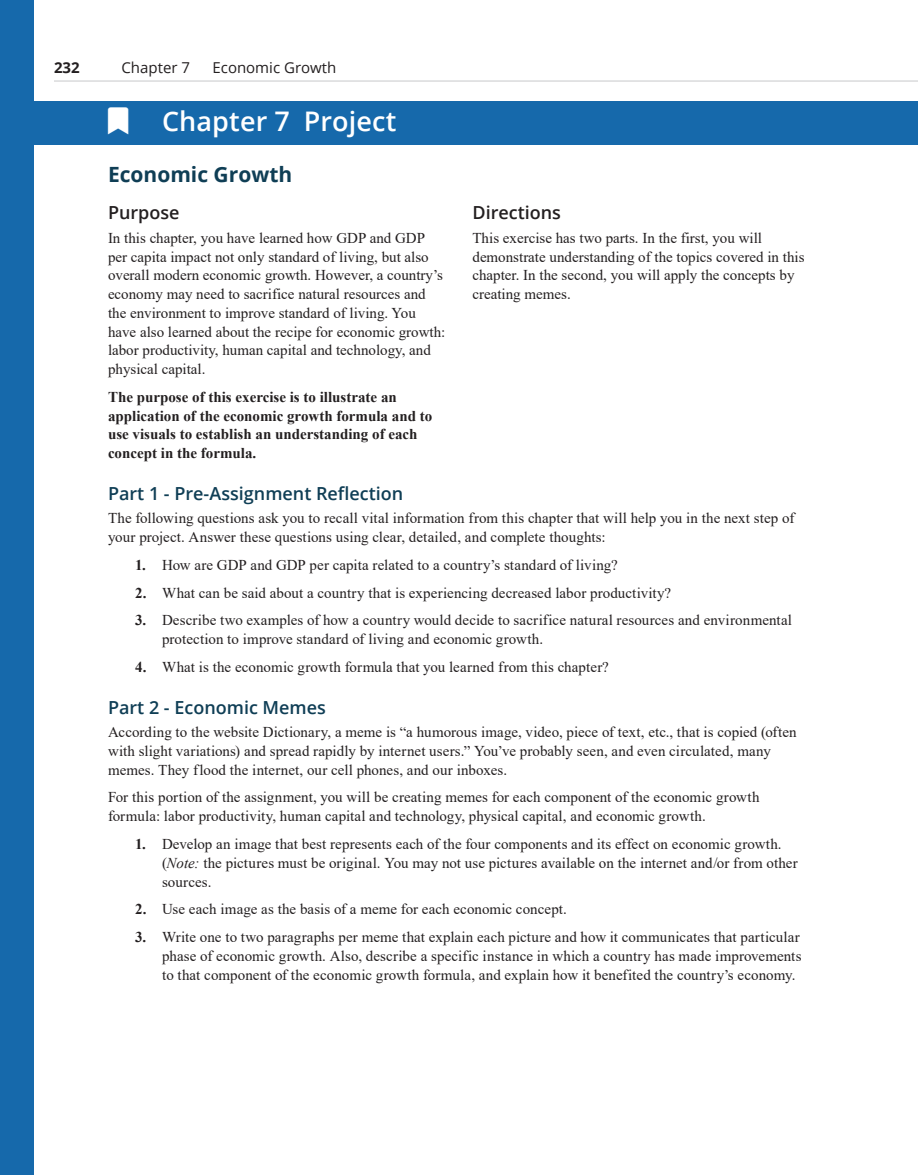
<style>
.page{position:relative;width:918px;height:1175px;background:#fff}
.page>*{position:absolute;margin:0;border:0;box-sizing:border-box;transform-origin:0 0}
.t1{font:600 27px "Open Sans";letter-spacing:.005em;color:#fff}
.h2_-_Subhead{font:700 21px "Open Sans";color:#0f3e55}
.h3_-_Heading_Level_3{font:600 18px "Open Sans";color:#0f3e55}
.h3_-_Heading_Level_3-2{font:600 18px "Open Sans";color:#231f20}
.p_-_Body_Text__Multi{font:15px/18.8px "Times New Roman";color:#231f20}
.p_-_Body_Text{font:15px/18.8px "Times New Roman";letter-spacing:.005em;color:#231f20}
.p_-_Body_Text__Multi-2{font:700 15px/18.8px "Times New Roman";color:#231f20}
.t2{font:15px "Open Sans";color:#231f20}
.t3{font:700 15px "Open Sans";color:#231f20}
.s1{font-weight:700}
.s2{font-style:italic}
</style>
<div class="page">
<div style="left:0;top:0;width:34px;height:1174px;background:#1669ab"></div>
<div style="left:0;top:101px;width:918px;height:44px;background:#1669ab"></div>
<hr style="left:54px;top:81px;width:864px;height:1px;background:#c7c8ca">
<p class="t3" style="left:54px;top:57px;width:27px">232</p>
<p class="t2" style="left:122px;top:58px;width:70px">Chapter 7</p>
<p class="t2" style="left:213px;top:58px;width:125px">Economic Growth</p>
<p class="t1" style="left:162px;top:103px;width:236px">Chapter 7 Project</p>
<h2 class="h2_-_Subhead" style="left:108px;top:159px;width:186px">Economic Growth</h2>
<h3 class="h3_-_Heading_Level_3-2" style="left:108px;top:201px;width:73px">Purpose</h3>
<p class="p_-_Body_Text__Multi" style="left:108px;top:228px;width:339px">In this chapter, you have learned how GDP and GDP per capita impact not only standard of living, but also overall modern economic growth. However, a country’s economy may need to sacrifice natural resources and the environment to improve standard of living. You have also learned about the recipe for economic growth: labor productivity, human capital and technology, and physical capital.</p>
<p class="p_-_Body_Text__Multi-2" style="left:108px;top:387px;width:326px">The purpose of this exercise is to illustrate an application of the economic growth formula and to use visuals to establish an understanding of each concept in the formula.</p>
<h3 class="h3_-_Heading_Level_3-2" style="left:472px;top:201px;width:90px">Directions</h3>
<p class="p_-_Body_Text__Multi" style="left:472px;top:228px;width:334px">This exercise has two parts. In the first, you will demonstrate understanding of the topics covered in this chapter. In the second, you will apply the concepts by creating memes.</p>
<h3 class="h3_-_Heading_Level_3" style="left:108px;top:481px;width:297px">Part 1 - Pre-Assignment Reflection</h3>
<p class="p_-_Body_Text" style="left:108px;top:508px;width:688px">The following questions ask you to recall vital information from this chapter that will help you in the next step of your project. Answer these questions using clear, detailed, and complete thoughts:</p>
<p class="p_-_Body_Text__Multi" style="left:135px;top:555px;width:484px"><span class="s1">1.</span> How are GDP and GDP per capita related to a country’s standard of living?</p>
<p class="p_-_Body_Text__Multi" style="left:135px;top:583px;width:538px"><span class="s1">2.</span> What can be said about a country that is experiencing decreased labor productivity?</p>
<p class="p_-_Body_Text__Multi" style="left:162px;top:610px;width:632px;text-indent:-27px"><span class="s1">3.</span> Describe two examples of how a country would decide to sacrifice natural resources and environmental protection to improve standard of living and economic growth.</p>
<p class="p_-_Body_Text__Multi" style="left:135px;top:657px;width:475px"><span class="s1">4.</span> What is the economic growth formula that you learned from this chapter?</p>
<h3 class="h3_-_Heading_Level_3" style="left:108px;top:695px;width:219px">Part 2 - Economic Memes</h3>
<p class="p_-_Body_Text" style="left:108px;top:722px;width:690px">According to the website Dictionary, a meme is “a humorous image, video, piece of text, etc., that is copied (often with slight variations) and spread rapidly by internet users.” You’ve probably seen, and even circulated, many memes. They flood the internet, our cell phones, and our inboxes.</p>
<p class="p_-_Body_Text" style="left:108px;top:787px;width:653px">For this portion of the assignment, you will be creating memes for each component of the economic growth formula: labor productivity, human capital and technology, physical capital, and economic growth.</p>
<p class="p_-_Body_Text__Multi" style="left:162px;top:834px;width:637px;text-indent:-27px"><span class="s1">1.</span> Develop an image that best represents each of the four components and its effect on economic growth. (<span class="s2">Note:</span> the pictures must be original. You may not use pictures available on the internet and/or from other sources.</p>
<p class="p_-_Body_Text__Multi" style="left:135px;top:899px;width:433px"><span class="s1">2.</span> Use each image as the basis of a meme for each economic concept.</p>
<p class="p_-_Body_Text__Multi" style="left:162px;top:927px;width:641px;text-indent:-27px"><span class="s1">3.</span> Write one to two paragraphs per meme that explain each picture and how it communicates that particular phase of economic growth. Also, describe a specific instance in which a country has made improvements to that component of the economic growth formula, and explain how it benefited the country’s economy.</p>
</div>
